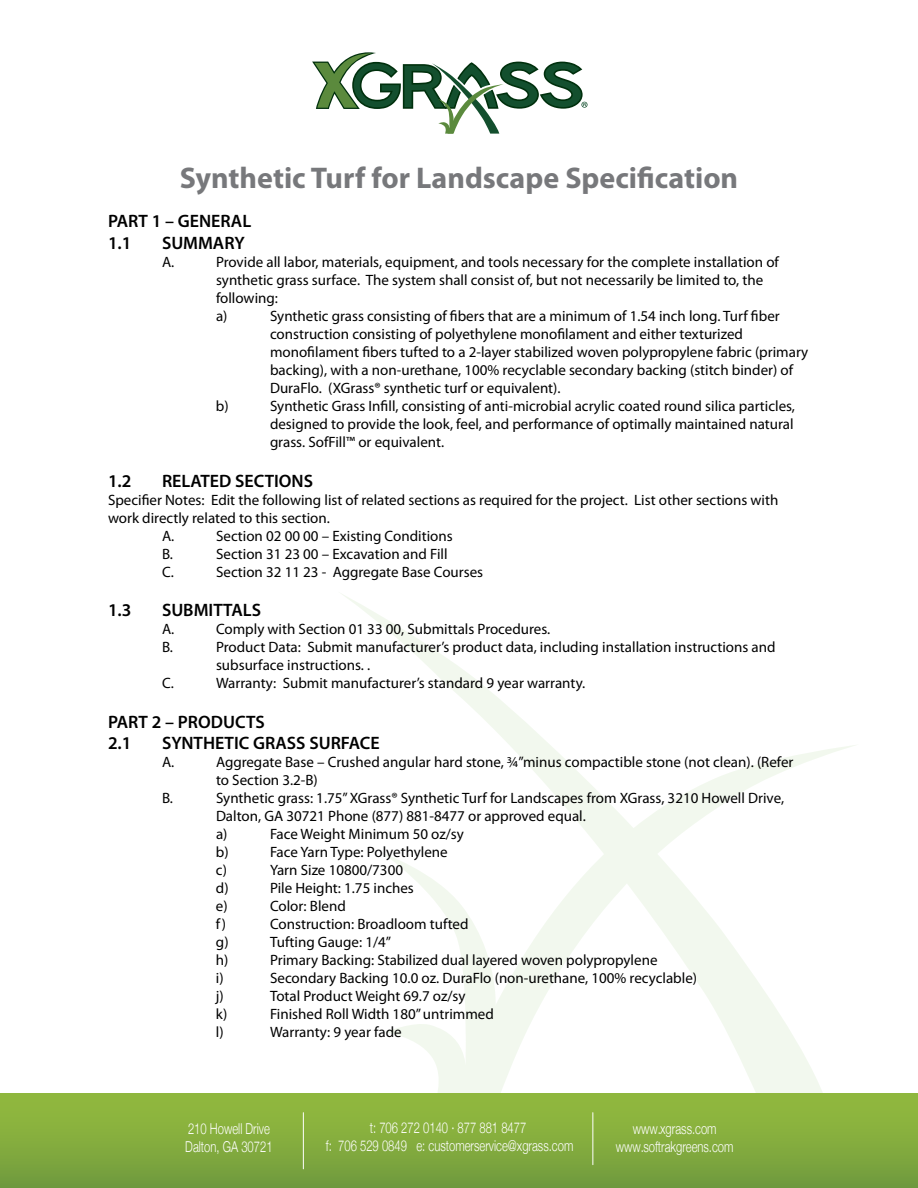
<style>
.page{position:relative;width:918px;height:1188px;background:#fff}
.page>*{position:absolute;margin:0;border:0;box-sizing:border-box;transform-origin:0 0}
.t1{font:700 30px "Myriad Pro";color:#77787b}
.t2{font:600 18px/21.6px "Myriad Pro";color:#000}
.t3{font:15px/18px "Myriad Pro";color:#000}
.t4{font:300 15px/18px "Helvetica Neue";color:#fff;text-align:center;scale:.75 1}
</style>
<div class="page">
<svg style="left:338px;top:594px;width:211px;height:500px"></svg>
<svg style="left:451px;top:744px;width:409px;height:350px"></svg>
<div style="left:0;top:1094px;width:918px;height:94px;background:linear-gradient(to bottom,#95bc3e,#729c3e)"></div>
<hr style="left:303px;top:1113px;width:1px;height:56px;background:#fff">
<hr style="left:592px;top:1113px;width:1px;height:52px;background:#fff">
<svg style="left:312px;top:52px;width:276px;height:82px"></svg>
<h1 class="t1" style="left:180px;top:158px;width:560px">Synthetic Turf for Landscape Specification</h1>
<p class="t2" style="left:108px;top:210px;width:145px">PART 1 – GENERAL<br>1.1</p>
<p class="t2" style="left:162px;top:232px;width:84px">SUMMARY</p>
<p class="t3" style="left:162px;top:253px;width:14px">A.</p>
<p class="t3" style="left:216px;top:253px;width:564px">Provide all labor, materials, equipment, and tools necessary for the complete installation of synthetic grass surface. The system shall consist of, but not necessarily be limited to, the following:<br>a)</p>
<p class="t3" style="left:270px;top:307px;width:540px">Synthetic grass consisting of fibers that are a minimum of 1.54 inch long. Turf fiber construction consisting of polyethylene monofilament and either texturized monofilament fibers tufted to a 2-layer stabilized woven polypropylene fabric (primary backing), with a non-urethane, 100% recyclable secondary backing (stitch binder) of DuraFlo. (XGrass® synthetic turf or equivalent).</p>
<p class="t3" style="left:216px;top:397px;width:14px">b)</p>
<p class="t3" style="left:270px;top:397px;width:527px;text-align:justify">Synthetic Grass Infill, consisting of anti-microbial acrylic coated round silica particles, designed to provide the look, feel, and performance of optimally maintained natural grass. SofFill™ or equivalent.</p>
<p class="t2" style="left:108px;top:469px;width:25px">1.2</p>
<p class="t2" style="left:162px;top:469px;width:153px">RELATED SECTIONS</p>
<p class="t3" style="left:108px;top:490px;width:672px">Specifier Notes: Edit the following list of related sections as required for the project. List other sections with</p>
<p class="t3" style="left:108px;top:508px;width:223px">work directly related to this section.</p>
<p class="t3" style="left:162px;top:526px;width:14px">A.</p>
<p class="t3" style="left:216px;top:526px;width:238px">Section 02 00 00 – Existing Conditions</p>
<p class="t3" style="left:162px;top:544px;width:13px">B.</p>
<p class="t3" style="left:216px;top:544px;width:233px">Section 31 23 00 – Excavation and Fill</p>
<p class="t3" style="left:162px;top:562px;width:13px">C.</p>
<p class="t3" style="left:216px;top:562px;width:269px">Section 32 11 23 - Aggregate Base Courses</p>
<p class="t2" style="left:108px;top:599px;width:25px">1.3</p>
<p class="t2" style="left:162px;top:599px;width:101px">SUBMITTALS</p>
<p class="t3" style="left:162px;top:620px;width:14px">A.</p>
<p class="t3" style="left:216px;top:620px;width:336px">Comply with Section 01 33 00, Submittals Procedures.</p>
<p class="t3" style="left:162px;top:638px;width:13px">B.</p>
<p class="t3" style="left:216px;top:638px;width:561px">Product Data: Submit manufacturer’s product data, including installation instructions and subsurface instructions. .</p>
<p class="t3" style="left:162px;top:674px;width:13px">C.</p>
<p class="t3" style="left:216px;top:674px;width:371px">Warranty: Submit manufacturer’s standard 9 year warranty.</p>
<p class="t2" style="left:108px;top:710px;width:158px">PART 2 – PRODUCTS<br>2.1</p>
<p class="t2" style="left:162px;top:732px;width:219px">SYNTHETIC GRASS SURFACE</p>
<p class="t3" style="left:162px;top:753px;width:14px">A.</p>
<p class="t3" style="left:216px;top:753px;width:579px">Aggregate Base – Crushed angular hard stone, ¾”minus compactible stone (not clean). (Refer to Section 3.2-B)</p>
<p class="t3" style="left:162px;top:789px;width:13px">B.</p>
<p class="t3" style="left:216px;top:789px;width:570px">Synthetic grass: 1.75” XGrass® Synthetic Turf for Landscapes from XGrass, 3210 Howell Drive,<br>Dalton, GA 30721 Phone (877) 881-8477 or approved equal.<br>a)</p>
<p class="t3" style="left:270px;top:825px;width:195px">Face Weight Minimum 50 oz/sy</p>
<p class="t3" style="left:216px;top:843px;width:14px">b)</p>
<p class="t3" style="left:270px;top:843px;width:179px">Face Yarn Type: Polyethylene</p>
<p class="t3" style="left:216px;top:861px;width:12px">c)</p>
<p class="t3" style="left:270px;top:861px;width:135px">Yarn Size 10800/7300</p>
<p class="t3" style="left:216px;top:879px;width:14px">d)</p>
<p class="t3" style="left:270px;top:879px;width:145px">Pile Height: 1.75 inches</p>
<p class="t3" style="left:216px;top:897px;width:13px">e)</p>
<p class="t3" style="left:270px;top:897px;width:77px">Color: Blend</p>
<p class="t3" style="left:216px;top:915px;width:12px">f)</p>
<p class="t3" style="left:270px;top:915px;width:200px">Construction: Broadloom tufted</p>
<p class="t3" style="left:216px;top:933px;width:14px">g)</p>
<p class="t3" style="left:270px;top:933px;width:123px">Tufting Gauge: 1/4”</p>
<p class="t3" style="left:216px;top:951px;width:14px">h)</p>
<p class="t3" style="left:270px;top:951px;width:389px">Primary Backing: Stabilized dual layered woven polypropylene</p>
<p class="t3" style="left:216px;top:969px;width:9px">i)</p>
<p class="t3" style="left:270px;top:969px;width:429px">Secondary Backing 10.0 oz. DuraFlo (non-urethane, 100% recyclable)</p>
<p class="t3" style="left:216px;top:987px;width:9px">j)</p>
<p class="t3" style="left:270px;top:987px;width:197px">Total Product Weight 69.7 oz/sy</p>
<p class="t3" style="left:216px;top:1005px;width:13px">k)</p>
<p class="t3" style="left:270px;top:1005px;width:225px">Finished Roll Width 180” untrimmed</p>
<p class="t3" style="left:216px;top:1023px;width:9px">l)</p>
<p class="t3" style="left:270px;top:1023px;width:133px">Warranty: 9 year fade</p>
<p class="t4" style="left:185px;top:1118px;width:118px;text-align:left">210 Howell Drive<br>Dalton, GA 30721</p>
<p class="t4" style="left:326px;top:1118px;width:331px">t: 706 272 0140 · 877 881 8477<br>f: 706 529 0849 e: customerservice@xgrass.com</p>
<p class="t4" style="left:616px;top:1118px;width:159px">www.xgrass.com www.softrakgreens.com</p>
</div>
